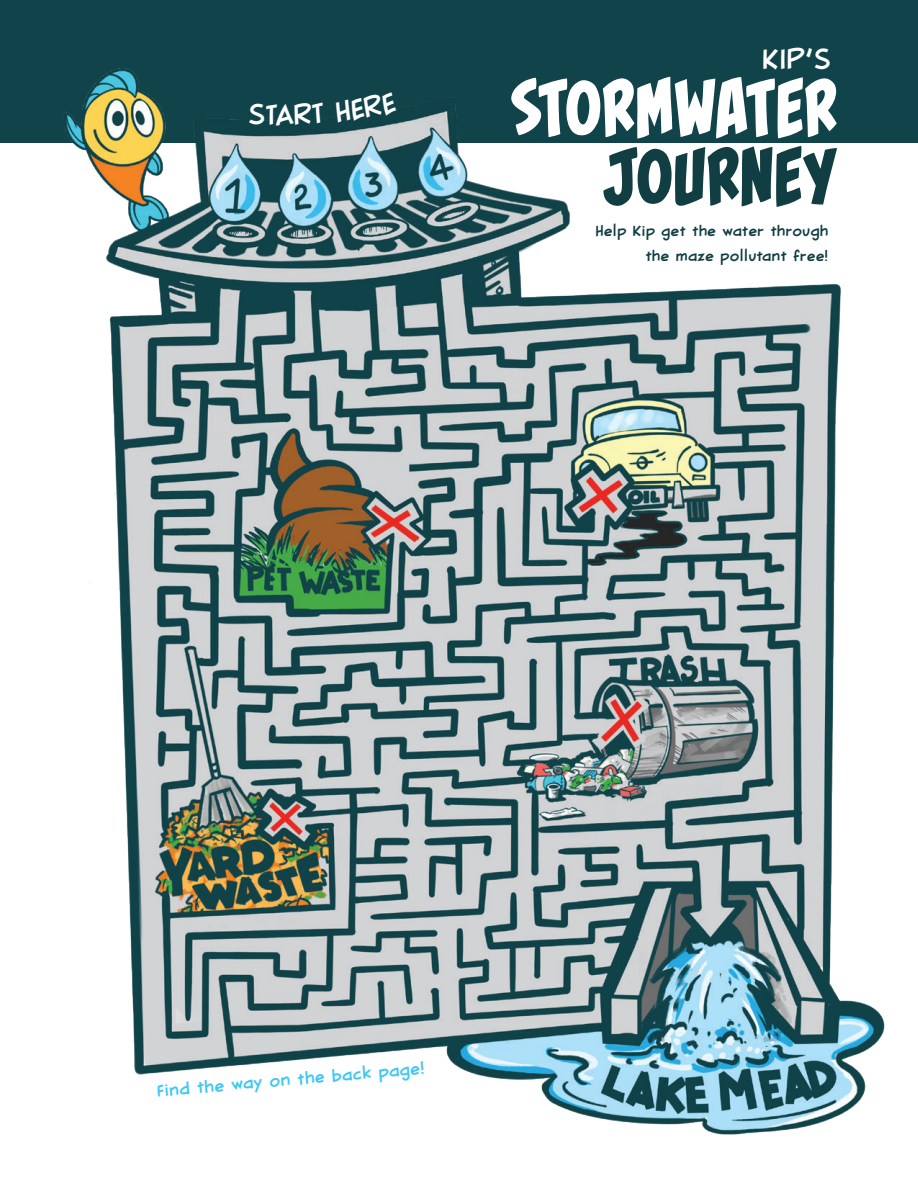
<style>
.page{position:relative;width:918px;height:1188px;background:#fff}
.page>*{position:absolute;margin:0;border:0;box-sizing:border-box;transform-origin:0 0}
.t1{font:700 86.4px "Fighttothe Finish BB";color:#fff}
.t2{font:700 86.4px "Fighttothe Finish BB";color:#103e42}
.t3{font:40.05px "Blambot FX Pro Light BB";color:#fff}
.t4{font:24px "Blambot FX Pro Light BB";color:#40c7f4}
.t5{font:21px/25.2px "Blambot FX Pro Light BB";color:#103e42;text-align:right}
</style>
<div class="page">
<div style="left:1px;top:0;width:917px;height:143px;background:#11444a"></div>
<img style="left:64px;top:68px;width:821px;height:1067px">
<svg style="left:249px;top:102px;width:75px;height:23px"></svg>
<svg style="left:336px;top:92px;width:61px;height:30px"></svg>
<h2 class="t3" style="left:762px;top:39px;width:71px">KIP’S</h2>
<h1 class="t1" style="left:510px;top:64px;width:328px">STORMWATER</h1>
<h1 class="t2" style="left:602px;top:132px;width:236px">JOURNEY</h1>
<p class="t5" style="left:595px;top:218px;width:234px">Help Kip get the water through the maze pollutant free!</p>
<p class="t4" style="left:156px;top:1079px;width:270px;rotate:-5deg">Find the way on the back page!</p>
</div>
